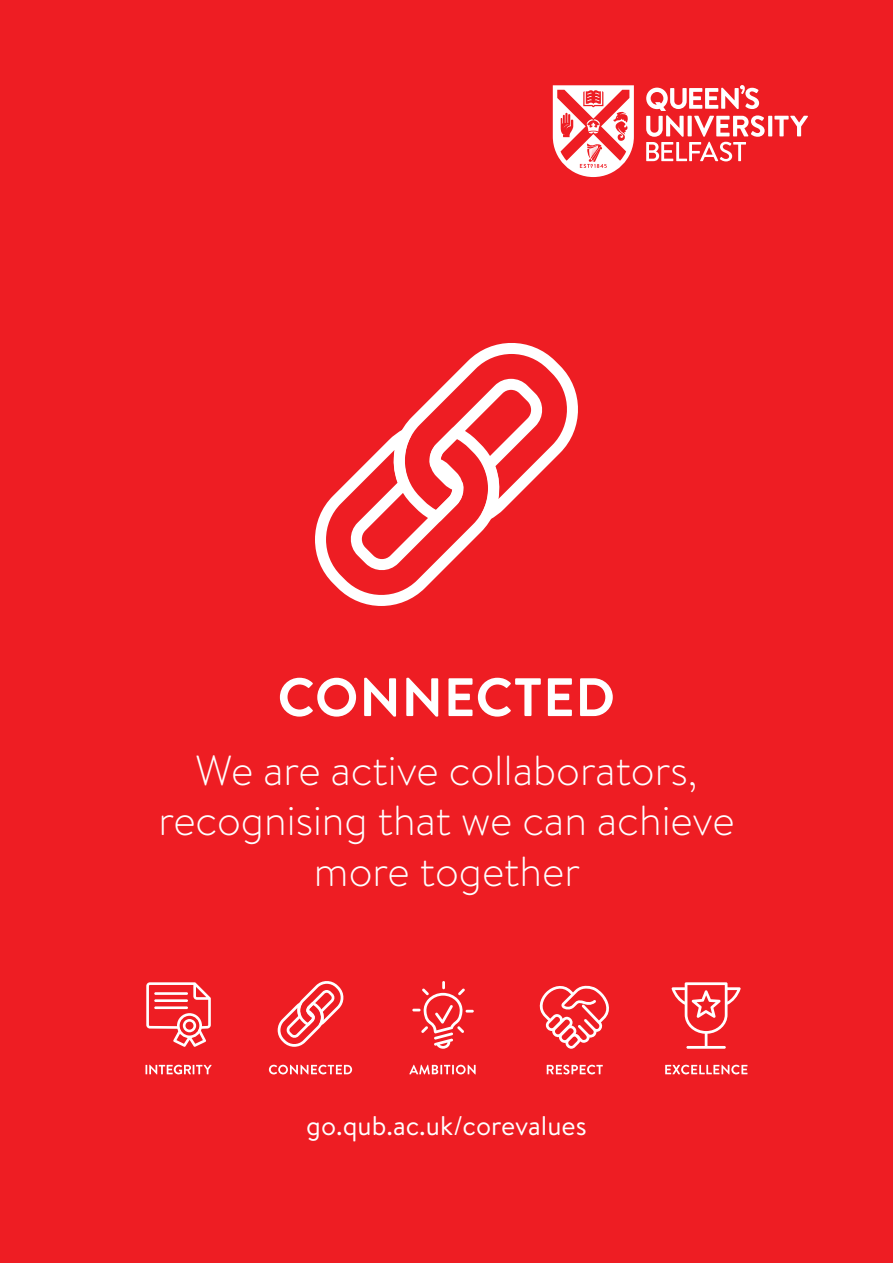
<style>
.page{position:relative;width:893px;height:1263px;background:#ee1d23}
.page>*{position:absolute;margin:0;border:0;box-sizing:border-box;transform-origin:0 0}
.t1{font:700 54px "Brandon Text";letter-spacing:.02em;color:#fff}
.t2{font:300 42px/50.4px "Brandon Text";color:#fff;text-align:center}
.t3{font:27px "Brandon Text";color:#fff}
</style>
<div class="page">
<svg style="left:768px;top:116px;width:4px;height:20px"></svg>
<svg style="left:774px;top:116px;width:34px;height:20px"></svg>
<svg style="left:646px;top:85px;width:119px;height:76px"></svg>
<svg style="left:553px;top:85px;width:81px;height:92px"></svg>
<svg style="left:315px;top:343px;width:263px;height:263px"></svg>
<svg style="left:665px;top:1065px;width:82px;height:9px"></svg>
<svg style="left:671px;top:982px;width:70px;height:67px"></svg>
<svg style="left:547px;top:1065px;width:56px;height:9px"></svg>
<svg style="left:539px;top:985px;width:70px;height:64px"></svg>
<svg style="left:409px;top:1065px;width:67px;height:9px"></svg>
<svg style="left:412px;top:981px;width:62px;height:68px"></svg>
<svg style="left:269px;top:1065px;width:83px;height:9px"></svg>
<svg style="left:278px;top:981px;width:66px;height:66px"></svg>
<svg style="left:146px;top:982px;width:65px;height:65px"></svg>
<svg style="left:145px;top:1065px;width:67px;height:9px"></svg>
<p class="t1" style="left:277px;top:660px;width:339px">CONNECTED</p>
<p class="t2" style="left:158px;top:744px;width:578px">We are active collaborators, recognising that we can achieve more together</p>
<p class="t3" style="left:306px;top:1107px;width:282px">go.qub.ac.uk/corevalues</p>
</div>
